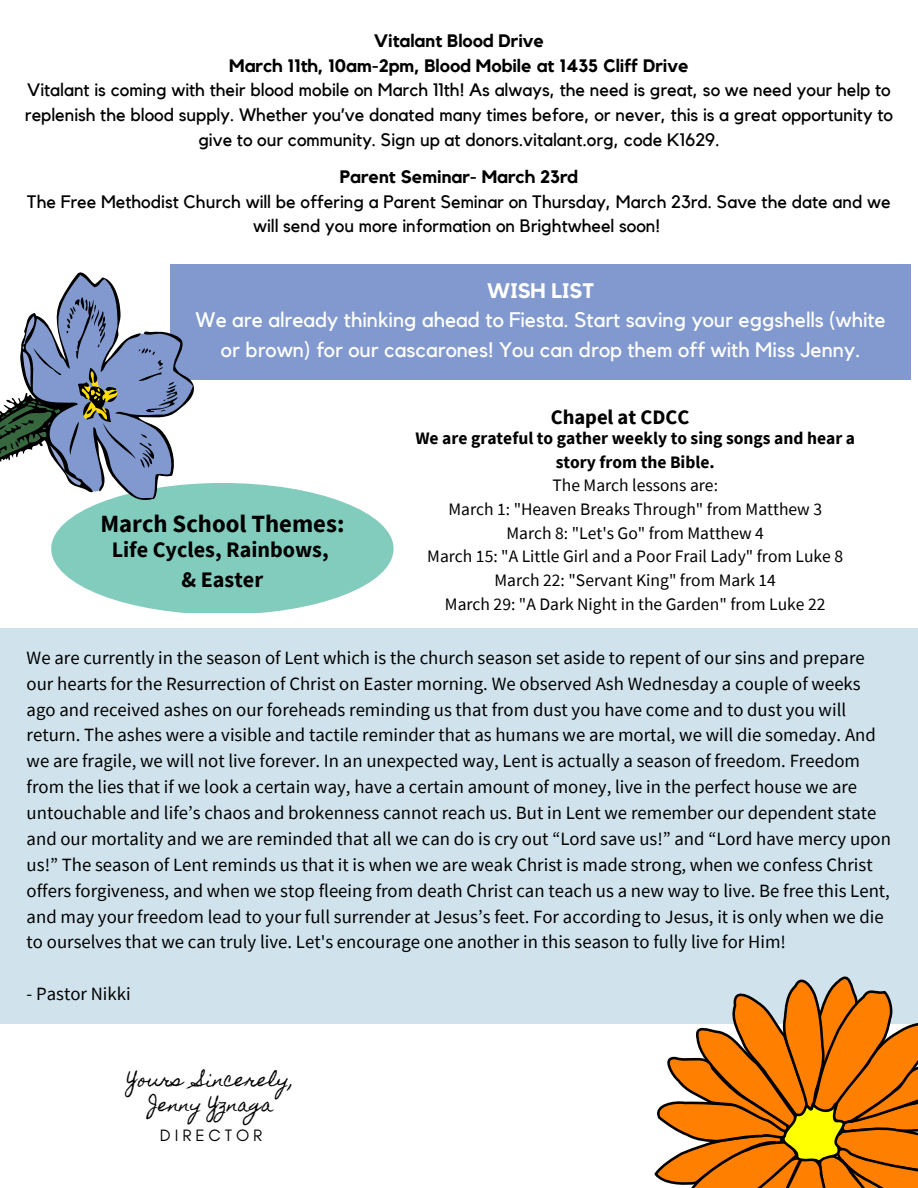
<style>
.page{position:relative;width:918px;height:1188px;background:#fff}
.page>*{position:absolute;margin:0;border:0;box-sizing:border-box;transform-origin:0 0}
.t1{font:700 24.75px "Source Sans Pro";color:#000}
.t2{font:700 22.2px/30.3px "Source Sans Pro";color:#000;text-align:center}
.t3{font:21px/29.2px "Kollektif";color:#fff;text-align:center}
.t4{font:700 21px "Kollektif";color:#fff}
.t5{font:700 20.55px "Source Sans Pro";color:#000}
.t6{font:18.75px/25.8px "Source Sans Pro";color:#000}
.t7{font:18.15px/24.8px "Homemade Apple";color:#000;text-align:center}
.t8{font:18px/24.8px "Kollektif";color:#000;text-align:center}
.t9{font:700 18px/24.8px "Kollektif";color:#000;text-align:center}
.t10{font:17.55px/23.7px "Source Sans Pro";color:#000;text-align:center}
.t11{font:700 17.55px/23.7px "Source Sans Pro";color:#000;text-align:center}
.t12{font:16.8px "Glacial Indifference";letter-spacing:.235em;color:#000}
</style>
<div class="page">
<svg style="left:51px;top:483px;width:342px;height:130px;fill:#82ccbe"></svg>
<div style="left:0;top:628px;width:918px;height:396px;background:#d0e3ec"></div>
<svg style="left:654px;top:976px;width:264px;height:212px"></svg>
<div style="left:170px;top:264px;width:741px;height:115px;background:#8199ce"></div>
<svg style="left:178px;top:513px;width:42px;height:10px"></svg>
<svg style="left:51px;top:272px;width:127px;height:255px"></svg>
<svg style="left:0;top:297px;width:222px;height:216px"></svg>
<p class="t9" style="left:229px;top:29px;width:461px">Vitalant Blood Drive<br>March 11th, 10am-2pm, Blood Mobile at 1435 Cliff Drive</p>
<p class="t8" style="left:25px;top:78px;width:870px">Vitalant is coming with their blood mobile on March 11th! As always, the need is great, so we need your help to replenish the blood supply. Whether you’ve donated many times before, or never, this is a great opportunity to give to our community. Sign up at donors.vitalant.org, code K1629.</p>
<p class="t9" style="left:340px;top:165px;width:240px">Parent Seminar- March 23rd</p>
<p class="t8" style="left:27px;top:190px;width:865px">The Free Methodist Church will be offering a Parent Seminar on Thursday, March 23rd. Save the date and we will send you more information on Brightwheel soon!</p>
<p class="t4" style="left:487px;top:281px;width:108px">WISH LIST</p>
<p class="t3" style="left:196px;top:306px;width:692px">We are already thinking ahead to Fiesta. Start saving your eggshells (white or brown) for our cascarones! You can drop them off with Miss Jenny.</p>
<h1 class="t1" style="left:100px;top:508px;width:246px">March School Themes:</h1>
<p class="t2" style="left:112px;top:534px;width:218px">Life Cycles, Rainbows, &amp; Easter</p>
<p class="t5" style="left:551px;top:404px;width:140px">Chapel at CDCC</p>
<p class="t11" style="left:415px;top:426px;width:441px">We are grateful to gather weekly to sing songs and hear a story from the Bible.</p>
<p class="t10" style="left:427px;top:473px;width:417px">The March lessons are:<br>March 1: "Heaven Breaks Through" from Matthew 3<br>March 8: "Let's Go" from Matthew 4<br>March 15: "A Little Girl and a Poor Frail Lady" from Luke 8<br>March 22: "Servant King" from Mark 14<br>March 29: "A Dark Night in the Garden" from Luke 22</p>
<p class="t6" style="left:27px;top:644px;width:866px">We are currently in the season of Lent which is the church season set aside to repent of our sins and prepare our hearts for the Resurrection of Christ on Easter morning. We observed Ash Wednesday a couple of weeks ago and received ashes on our foreheads reminding us that from dust you have come and to dust you will return. The ashes were a visible and tactile reminder that as humans we are mortal, we will die someday. And we are fragile, we will not live forever. In an unexpected way, Lent is actually a season of freedom. Freedom from the lies that if we look a certain way, have a certain amount of money, live in the perfect house we are untouchable and life’s chaos and brokenness cannot reach us. But in Lent we remember our dependent state and our mortality and we are reminded that all we can do is cry out “Lord save us!” and “Lord have mercy upon us!” The season of Lent reminds us that it is when we are weak Christ is made strong, when we confess Christ offers forgiveness, and when we stop fleeing from death Christ can teach us a new way to live. Be free this Lent, and may your freedom lead to your full surrender at Jesus’s feet. For according to Jesus, it is only when we die to ourselves that we can truly live. Let's encourage one another in this season to fully live for Him!</p>
<p class="t6" style="left:27px;top:981px;width:106px">- Pastor Nikki</p>
<p class="t7" style="left:127px;top:1068px;width:169px">Yours Sincerely,<br>Jenny Yznaga</p>
<p class="t12" style="left:160px;top:1125px;width:104px">DIRECTOR</p>
</div>
